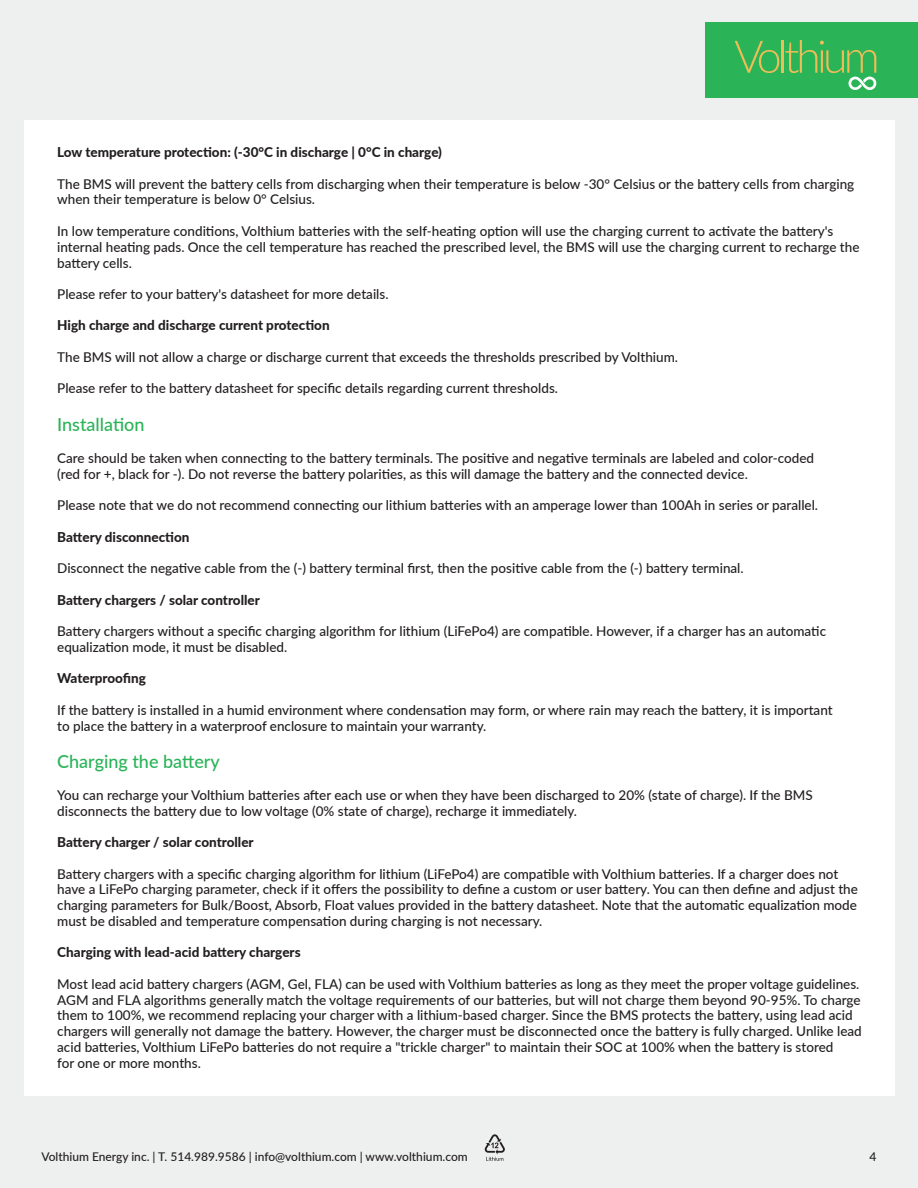
<style>
.page{position:relative;width:918px;height:1188px;background:#eef0ef}
.page>*{position:absolute;margin:0;border:0;box-sizing:border-box;transform-origin:0 0}
.t1{font:500 18px "Lato";color:#2ab357}
.t2{font:500 13.5px/15.8px "Lato";color:#231f20}
.t3{font:800 13.5px "Lato";color:#231f20}
.t4{font:500 12px "Lato";color:#231f20}
</style>
<div class="page">
<svg style="left:485px;top:1134px;width:20px;height:27px"></svg>
<div style="left:706px;top:22px;width:212px;height:75px;background:#2ab357"></div>
<svg style="left:735px;top:41px;width:44px;height:32px"></svg>
<hr style="left:782px;top:40px;width:2px;height:33px;background:#edbd57">
<svg style="left:785px;top:40px;width:92px;height:50px"></svg>
<div style="left:24px;top:120px;width:871px;height:975px;background:#fff"></div>
<p class="t3" style="left:57px;top:142px;width:386px">Low temperature protection: (-30°C in discharge | 0°C in charge)</p>
<p class="t2" style="left:57px;top:175px;width:799px">The BMS will prevent the battery cells from discharging when their temperature is below -30° Celsius or the battery cells from charging when their temperature is below 0° Celsius.</p>
<p class="t2" style="left:57px;top:223px;width:804px">In low temperature conditions, Volthium batteries with the self-heating option will use the charging current to activate the battery's internal heating pads. Once the cell temperature has reached the prescribed level, the BMS will use the charging current to recharge the battery cells.</p>
<p class="t2" style="left:57px;top:286px;width:333px">Please refer to your battery's datasheet for more details.</p>
<p class="t3" style="left:57px;top:316px;width:274px">High charge and discharge current protection</p>
<p class="t2" style="left:57px;top:349px;width:622px">The BMS will not allow a charge or discharge current that exceeds the thresholds prescribed by Volthium.</p>
<p class="t2" style="left:57px;top:380px;width:502px">Please refer to the battery datasheet for specific details regarding current thresholds.</p>
<h1 class="t1" style="left:57px;top:412px;width:89px">Installation</h1>
<p class="t2" style="left:57px;top:449px;width:758px">Care should be taken when connecting to the battery terminals. The positive and negative terminals are labeled and color-coded (red for +, black for -). Do not reverse the battery polarities, as this will damage the battery and the connected device.</p>
<p class="t2" style="left:57px;top:497px;width:762px">Please note that we do not recommend connecting our lithium batteries with an amperage lower than 100Ah in series or parallel.</p>
<p class="t3" style="left:57px;top:527px;width:134px">Battery disconnection</p>
<p class="t2" style="left:57px;top:560px;width:688px">Disconnect the negative cable from the (-) battery terminal first, then the positive cable from the (-) battery terminal.</p>
<p class="t3" style="left:57px;top:590px;width:204px">Battery chargers / solar controller</p>
<p class="t2" style="left:57px;top:623px;width:770px">Battery chargers without a specific charging algorithm for lithium (LiFePo4) are compatible. However, if a charger has an automatic equalization mode, it must be disabled.</p>
<p class="t3" style="left:57px;top:668px;width:90px">Waterproofing</p>
<p class="t2" style="left:57px;top:701px;width:777px">If the battery is installed in a humid environment where condensation may form, or where rain may reach the battery, it is important to place the battery in a waterproof enclosure to maintain your warranty.</p>
<h1 class="t1" style="left:57px;top:749px;width:164px">Charging the battery</h1>
<p class="t2" style="left:57px;top:786px;width:757px">You can recharge your Volthium batteries after each use or when they have been discharged to 20% (state of charge). If the BMS disconnects the battery due to low voltage (0% state of charge), recharge it immediately.</p>
<p class="t3" style="left:57px;top:832px;width:198px">Battery charger / solar controller</p>
<p class="t2" style="left:57px;top:865px;width:802px">Battery chargers with a specific charging algorithm for lithium (LiFePo4) are compatible with Volthium batteries. If a charger does not have a LiFePo charging parameter, check if it offers the possibility to define a custom or user battery. You can then define and adjust the charging parameters for Bulk/Boost, Absorb, Float values provided in the battery datasheet. Note that the automatic equalization mode must be disabled and temperature compensation during charging is not necessary.</p>
<p class="t3" style="left:57px;top:942px;width:245px">Charging with lead-acid battery chargers</p>
<p class="t2" style="left:57px;top:975px;width:806px">Most lead acid battery chargers (AGM, Gel, FLA) can be used with Volthium batteries as long as they meet the proper voltage guidelines.<br>AGM and FLA algorithms generally match the voltage requirements of our batteries, but will not charge them beyond 90-95%. To charge them to 100%, we recommend replacing your charger with a lithium-based charger. Since the BMS protects the battery, using lead acid chargers will generally not damage the battery. However, the charger must be disconnected once the battery is fully charged. Unlike lead acid batteries, Volthium LiFePo batteries do not require a "trickle charger" to maintain their SOC at 100% when the battery is stored<br>for one or more months.</p>
<p class="t4" style="left:41px;top:1148px;width:428px">Volthium Energy inc. | T. 514.989.9586 | info@volthium.com | www.volthium.com</p>
<p class="t4" style="left:869px;top:1148px;width:8px">4</p>
</div>
